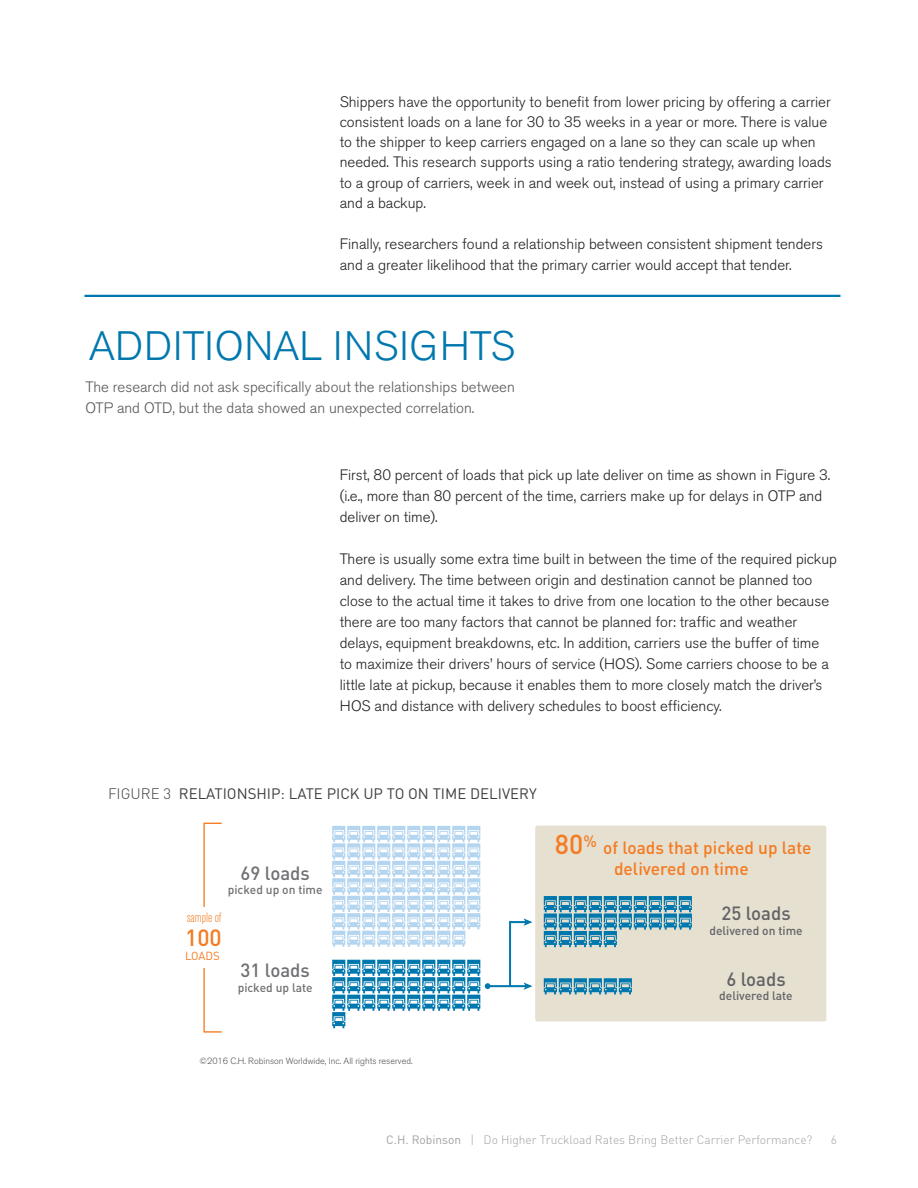
<style>
.page{position:relative;width:918px;height:1188px;background:#fff}
.page>*{position:absolute;margin:0;border:0;box-sizing:border-box;transform-origin:0 0}
.Second_Paragraph_WP{font:300 40.8px "Akzidenz Grotesk BQ";letter-spacing:.02em;color:#0078ae}
.t1{font:500 23.25px "DIN Pro";color:#f47b21}
.t2{font:500 18.9px "DIN Pro";color:#717074}
.t3{font:500 18.9px "DIN Pro";color:#636366}
.t4{font:500 17.55px/21.1px "DIN Pro";color:#f47b21;text-align:center}
.Second_Paragraph_WP-2{font:300 15px/21px "Akzidenz Grotesk BQ";color:#231f20}
.Second_Paragraph_WP-3{font:300 15px/21px "Akzidenz Grotesk BQ";color:#57585a}
.Second_Paragraph_WP-4{font:15px "DIN Pro";color:#3e3e3f}
.t5{font:300 condensed 13.5px "Akzidenz Grotesk BQ";color:#f47b21}
.t6{font:500 12.15px "DIN Pro";color:#636366}
.t7{font:500 12.15px "DIN Pro";color:#717074}
.t8{font:300 12px "DIN Pro";color:#a1a1a5}
.t9{font:11.55px "DIN Pro";letter-spacing:-.005em;color:#f47b21}
.Second_Paragraph_WP-5{font:300 9px "Akzidenz Grotesk BQ";color:#57585a}
.s1{font-weight:300}
.s2{font-size:27.15px}
.s3{font-weight:400}
</style>
<div class="page">
<div style="left:535px;top:826px;width:291px;height:196px;background:#e6e0d1;border-radius:2px"></div>
<svg style="left:332px;top:826px;width:148px;height:121px"></svg>
<svg style="left:544px;top:896px;width:148px;height:51px"></svg>
<svg style="left:544px;top:978px;width:88px;height:16px"></svg>
<div style="left:203px;top:823px;width:19px;height:210px;border:1px solid #f47b21"></div>
<div style="left:201px;top:907px;width:6px;height:60px;background:#fff"></div>
<hr style="left:488px;top:985px;width:38px;height:2px;background:#0078ae">
<svg style="left:508px;top:918px;width:25px;height:72px"></svg>
<svg style="left:332px;top:960px;width:159px;height:68px"></svg>
<hr style="left:84px;top:295px;width:756px;height:2px;background:#0078ae">
<p class="Second_Paragraph_WP-2" style="left:340px;top:91px;width:493px;line-height:20.2px">Shippers have the opportunity to benefit from lower pricing by offering a carrier consistent loads on a lane for 30 to 35 weeks in a year or more. There is value to the shipper to keep carriers engaged on a lane so they can scale up when needed. This research supports using a ratio tendering strategy, awarding loads to a group of carriers, week in and week out, instead of using a primary carrier and a backup.</p>
<p class="Second_Paragraph_WP-2" style="left:340px;top:234px;width:485px">Finally, researchers found a relationship between consistent shipment tenders and a greater likelihood that the primary carrier would accept that tender.</p>
<p class="Second_Paragraph_WP" style="left:89px;top:323px;width:428px">ADDITIONAL INSIGHTS</p>
<p class="Second_Paragraph_WP-3" style="left:86px;top:377px;width:431px">The research did not ask specifically about the relationships between<br>OTP and OTD, but the data showed an unexpected correlation.</p>
<p class="Second_Paragraph_WP-2" style="left:340px;top:465px;width:492px">First, 80 percent of loads that pick up late deliver on time as shown in Figure 3. (i.e., more than 80 percent of the time, carriers make up for delays in OTP and deliver on time).</p>
<p class="Second_Paragraph_WP-2" style="left:340px;top:549px;width:499px">There is usually some extra time built in between the time of the required pickup and delivery. The time between origin and destination cannot be planned too close to the actual time it takes to drive from one location to the other because there are too many factors that cannot be planned for: traffic and weather delays, equipment breakdowns, etc. In addition, carriers use the buffer of time<br>to maximize their drivers’ hours of service (HOS). Some carriers choose to be a little late at pickup, because it enables them to more closely match the driver’s HOS and distance with delivery schedules to boost efficiency.</p>
<p class="Second_Paragraph_WP-4" style="left:108px;top:784px;width:430px"><span class="s1">FIGURE 3</span> RELATIONSHIP: LATE PICK UP TO ON TIME DELIVERY</p>
<p class="t2" style="left:241px;top:860px;width:71px">69 loads</p>
<p class="t7" style="left:228px;top:882px;width:96px">picked up on time</p>
<p class="t5" style="left:187px;top:910px;width:36px">sample of</p>
<p class="t1" style="left:185px;top:922px;width:38px">100</p>
<p class="t9" style="left:185px;top:948px;width:36px">LOADS</p>
<p class="t2" style="left:241px;top:957px;width:71px">31 loads</p>
<p class="t7" style="left:238px;top:979px;width:77px">picked up late</p>
<p class="t4" style="left:555px;top:837px;width:258px"><span class="s2">80</span><sup>%</sup> of loads that picked up late delivered on time</p>
<p class="t3" style="left:721px;top:901px;width:71px">25 loads</p>
<p class="t6" style="left:709px;top:922px;width:95px">delivered on time</p>
<p class="t3" style="left:726px;top:966px;width:61px">6 loads</p>
<p class="t6" style="left:719px;top:988px;width:75px">delivered late</p>
<p class="Second_Paragraph_WP-5" style="left:200px;top:1056px;width:214px">©2016 C.H. Robinson Worldwide, Inc. All rights reserved.</p>
<p class="t8" style="left:386px;top:1131px;width:428px"><span class="s3">C.H. Robinson</span> | Do Higher Truckload Rates Bring Better Carrier Performance?</p>
<p class="t8" style="left:831px;top:1131px;width:8px">6</p>
</div>
